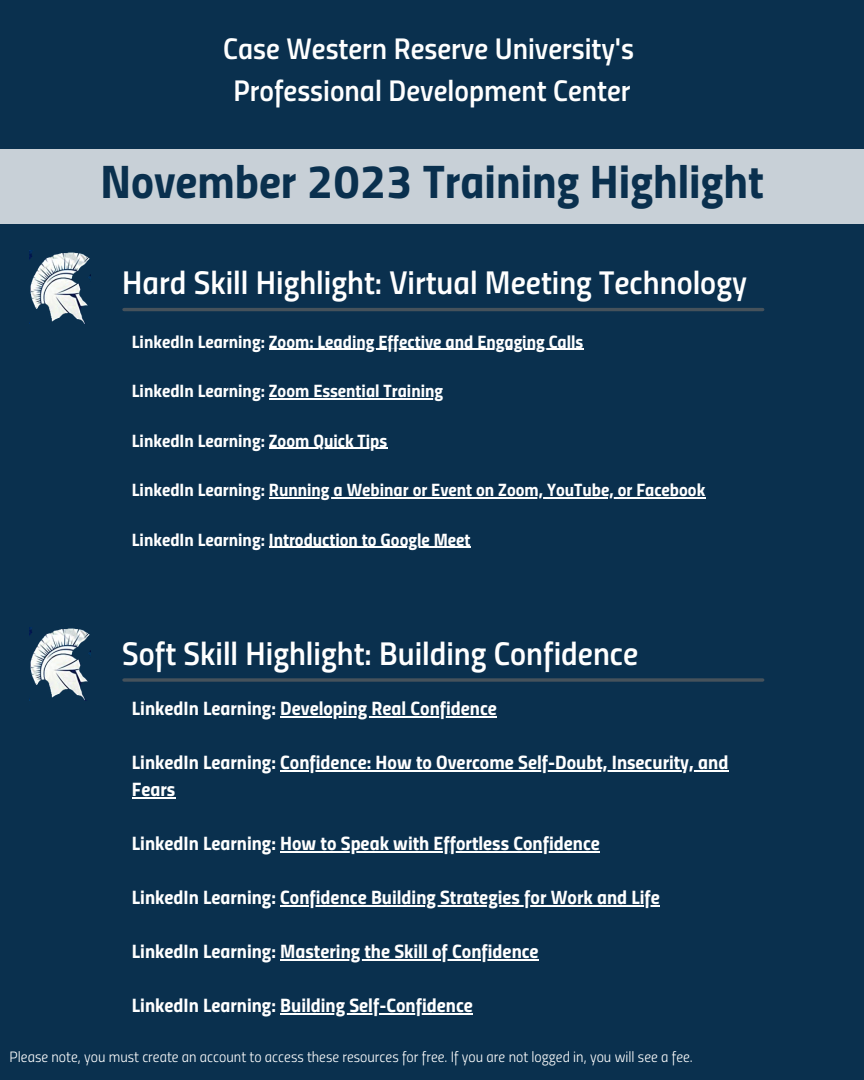
<style>
.page{position:relative;width:864px;height:1080px;background:#0a304e}
.page>*{position:absolute;margin:0;border:0;box-sizing:border-box;transform-origin:0 0}
.t1{font:47.25px "Titillium Bold Upright";color:#0a304e}
.t2{font:33px "Titillium Semibold Upright";color:#fff}
.t3{font:30px "Titillium Semibold Upright";color:#fff}
.t4{font:19.5px/27px "Titillium Bold Upright";color:#fff}
.t5{font:18px "Titillium Bold Upright";color:#fff}
.t6{font:15px "Titillium Light Upright";color:#fff}
</style>
<div class="page">
<div style="left:0;top:149px;width:864px;height:75px;background:#c8d0d7"></div>
<hr style="left:124px;top:308px;width:639px;height:3px;background:#626262">
<hr style="left:124px;top:678px;width:639px;height:4px;background:#3d4c59">
<img style="left:29px;top:250px;width:61px;height:73px">
<img style="left:29px;top:627px;width:61px;height:73px">
<hr style="left:269px;top:349px;width:314px;height:1px;background:#fff">
<hr style="left:269px;top:398px;width:174px;height:1px;background:#fff">
<hr style="left:269px;top:448px;width:118px;height:1px;background:#fff">
<hr style="left:269px;top:497px;width:436px;height:1px;background:#fff">
<hr style="left:269px;top:547px;width:202px;height:1px;background:#fff">
<hr style="left:280px;top:716px;width:217px;height:1px;background:#fff">
<hr style="left:280px;top:770px;width:448px;height:1px;background:#fff">
<hr style="left:132px;top:797px;width:43px;height:1px;background:#fff">
<hr style="left:280px;top:851px;width:320px;height:1px;background:#fff">
<hr style="left:280px;top:905px;width:380px;height:1px;background:#fff">
<hr style="left:280px;top:959px;width:259px;height:1px;background:#fff">
<hr style="left:280px;top:1013px;width:193px;height:1px;background:#fff">
<p class="t3" style="left:223px;top:37px;width:413px">Case Western Reserve University's</p>
<p class="t3" style="left:233px;top:79px;width:399px">Professional Development Center</p>
<p class="t1" style="left:100px;top:163px;width:665px">November 2023 Training Highlight</p>
<p class="t2" style="left:122px;top:270px;width:626px">Hard Skill Highlight: Virtual Meeting Technology</p>
<p class="t5" style="left:132px;top:334px;width:453px">LinkedIn Learning: Zoom: Leading Effective and Engaging Calls</p>
<p class="t5" style="left:132px;top:384px;width:313px">LinkedIn Learning: Zoom Essential Training</p>
<p class="t5" style="left:132px;top:433px;width:257px">LinkedIn Learning: Zoom Quick Tips</p>
<p class="t5" style="left:132px;top:483px;width:575px">LinkedIn Learning: Running a Webinar or Event on Zoom, YouTube, or Facebook</p>
<p class="t5" style="left:132px;top:532px;width:340px">LinkedIn Learning: Introduction to Google Meet</p>
<p class="t2" style="left:122px;top:640px;width:517px">Soft Skill Highlight: Building Confidence</p>
<p class="t4" style="left:132px;top:697px;width:367px">LinkedIn Learning: Developing Real Confidence</p>
<p class="t4" style="left:132px;top:751px;width:598px">LinkedIn Learning: Confidence: How to Overcome Self-Doubt, Insecurity, and<br>Fears</p>
<p class="t4" style="left:132px;top:832px;width:469px">LinkedIn Learning: How to Speak with Effortless Confidence</p>
<p class="t4" style="left:132px;top:886px;width:529px">LinkedIn Learning: Confidence Building Strategies for Work and Life</p>
<p class="t4" style="left:132px;top:940px;width:408px">LinkedIn Learning: Mastering the Skill of Confidence</p>
<p class="t4" style="left:132px;top:994px;width:342px">LinkedIn Learning: Building Self-Confidence</p>
<p class="t6" style="left:10px;top:1051px;width:685px">Please note, you must create an account to access these resources for free. If you are not logged in, you will see a fee.</p>
</div>
